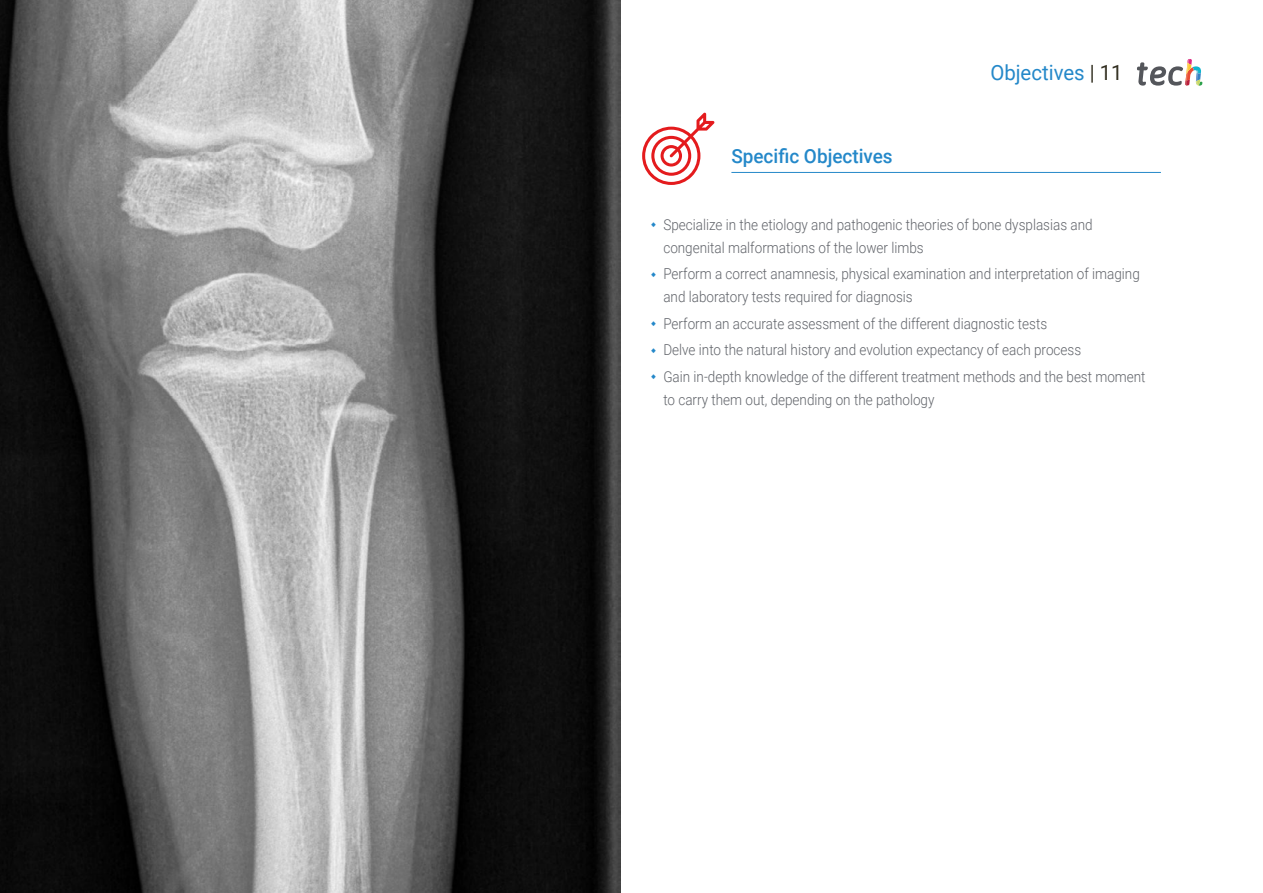
<style>
.page{position:relative;width:1263px;height:893px;background:#fff}
.page>*{position:absolute;margin:0;border:0;box-sizing:border-box;transform-origin:0 0}
.t1{font:21px "Roboto";color:#2488c9}
.t2{font:500 19.5px "Roboto";color:#2488c9}
.t3{font:300 15px/22.5px "Roboto";color:#61646a;scale:.9 1}
.s1{color:#312e20}
</style>
<div class="page">
<hr style="left:731px;top:172px;width:430px;height:1px;background:#2488c9">
<svg style="left:642px;top:113px;width:72px;height:72px"></svg>
<img style="left:0;top:0;width:621px;height:893px">
<svg style="left:1137px;top:59px;width:65px;height:27px"></svg>
<h2 class="t2" style="left:731px;top:143px;width:163px">Specific Objectives</h2>
<h1 class="t1" style="left:990px;top:57px;width:134px">Objectives <span class="s1">| 11</span></h1>
<p class="t3" style="left:663px;top:213px;width:478px">Specialize in the etiology and pathogenic theories of bone dysplasias and congenital malformations of the lower limbs</p>
<p class="t3" style="left:663px;top:262px;width:531px">Perform a correct anamnesis, physical examination and interpretation of imaging and laboratory tests required for diagnosis</p>
<p class="t3" style="left:663px;top:309px;width:537px;line-height:26.7px">Perform an accurate assessment of the different diagnostic tests<br>Delve into the natural history and evolution expectancy of each process<br>Gain in-depth knowledge of the different treatment methods and the best moment</p>
<p class="t3" style="left:663px;top:387px;width:303px">to carry them out, depending on the pathology</p>
</div>
